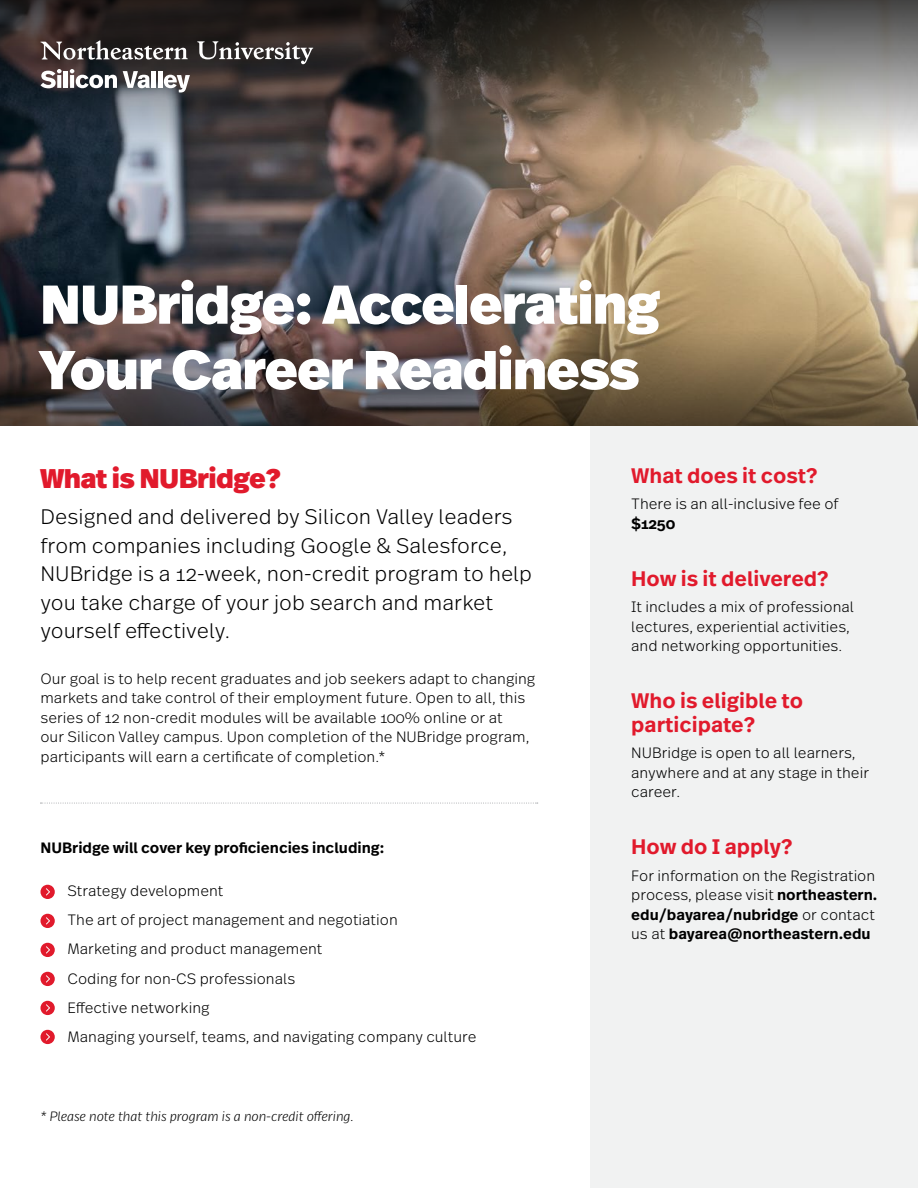
<style>
.page{position:relative;width:918px;height:1188px;background:#fff}
.page>*{position:absolute;margin:0;border:0;box-sizing:border-box;transform-origin:0 0}
.t1{font:900 54.45px/65.4px "Real Head Pro";color:#fff}
.t2{font:900 27px "Real Head Pro";color:#e11a2c}
.t3{font:300 21px/28.5px "Real Text Pro";color:#000}
.t4{font:600 21px/24px "Real Text Pro";color:#e11a2c}
.t5{font:300 15px/19.5px "Real Text Pro";color:#000}
.t6{font:600 15px "Real Text Pro";color:#000}
.t7{font:italic 300 13.5px "Real Text Pro";color:#000}
.s1{font-weight:600}
</style>
<div class="page">
<div style="left:591px;top:426px;width:327px;height:762px;background:#f1f2f2"></div>
<svg style="left:0;top:0;width:918px;height:168px;background:#5d5752"></svg>
<img style="left:0;top:168px;width:918px;height:258px">
<svg style="left:197px;top:41px;width:116px;height:23px;background:#5d5958"></svg>
<svg style="left:41px;top:40px;width:147px;height:20px"></svg>
<svg style="left:40px;top:69px;width:22px;height:19px"></svg>
<svg style="left:57px;top:75px;width:4px;height:13px"></svg>
<hr style="left:64px;top:71px;width:4px;height:17px;background:#fff">
<svg style="left:70px;top:69px;width:47px;height:19px"></svg>
<svg style="left:123px;top:71px;width:27px;height:17px"></svg>
<hr style="left:152px;top:71px;width:4px;height:17px;background:#fff">
<hr style="left:158px;top:71px;width:4px;height:17px;background:#fff">
<svg style="left:164px;top:75px;width:26px;height:18px"></svg>
<svg style="left:41px;top:802px;width:497px;height:2px"></svg>
<svg style="left:40px;top:885px;width:15px;height:14px"></svg>
<svg style="left:40px;top:972px;width:15px;height:14px"></svg>
<svg style="left:40px;top:914px;width:15px;height:14px"></svg>
<svg style="left:40px;top:1001px;width:15px;height:14px"></svg>
<svg style="left:40px;top:943px;width:15px;height:14px"></svg>
<svg style="left:40px;top:1030px;width:15px;height:14px"></svg>
<h1 class="t1" style="left:40px;top:274px;width:621px">NUBridge: Accelerating<br>Your Career Readiness</h1>
<h2 class="t2" style="left:40px;top:466px;width:242px">What is NUBridge?</h2>
<h3 class="t3" style="left:40px;top:504px;width:493px">Designed and delivered by Silicon Valley leaders from companies including Google &amp; Salesforce, NUBridge is a 12-week, non-credit program to help you take charge of your job search and market yourself effectively.</h3>
<p class="t5" style="left:40px;top:669px;width:497px">Our goal is to help recent graduates and job seekers adapt to changing markets and take control of their employment future. Open to all, this series of 12 non-credit modules will be available 100% online or at<br>our Silicon Valley campus. Upon completion of the NUBridge program, participants will earn a certificate of completion.*</p>
<p class="t6" style="left:40px;top:841px;width:345px">NUBridge will cover key proficiencies including:</p>
<p class="t5" style="left:68px;top:877px;width:411px;line-height:29.2px">Strategy development<br>The art of project management and negotiation<br>Marketing and product management<br>Coding for non-CS professionals<br>Effective networking<br>Managing yourself, teams, and navigating company culture</p>
<p class="t7" style="left:40px;top:1111px;width:315px">* Please note that this program is a non-credit offering.</p>
<h3 class="t4" style="left:631px;top:464px;width:188px">What does it cost?</h3>
<p class="t5" style="left:631px;top:495px;width:209px">There is an all-inclusive fee of</p>
<p class="t6" style="left:631px;top:516px;width:46px">$1250</p>
<h3 class="t4" style="left:631px;top:567px;width:199px">How is it delivered?</h3>
<p class="t5" style="left:631px;top:598px;width:224px">It includes a mix of professional lectures, experiential activities, and networking opportunities.</p>
<h3 class="t4" style="left:631px;top:689px;width:173px">Who is eligible to participate?</h3>
<p class="t5" style="left:631px;top:744px;width:239px">NUBridge is open to all learners, anywhere and at any stage in their career.</p>
<h3 class="t4" style="left:631px;top:836px;width:163px">How do I apply?</h3>
<p class="t5" style="left:631px;top:866px;width:248px">For information on the Registration process, please visit <span class="s1">northeastern. edu/bayarea/nubridge</span> or contact us at <span class="s1">bayarea@northeastern.edu</span></p>
</div>
